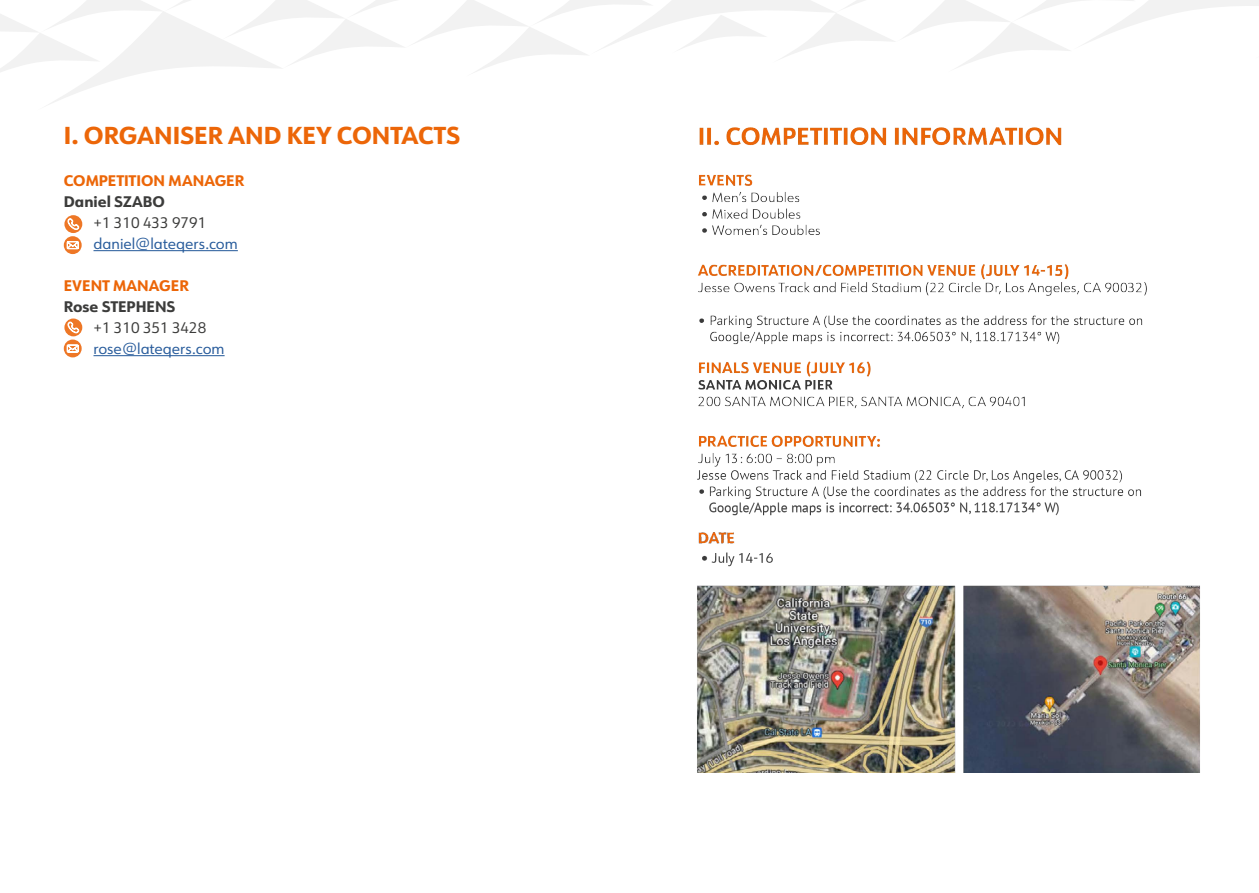
<style>
.page{position:relative;width:1259px;height:893px;background:#fff}
.page>*{position:absolute;margin:0;border:0;box-sizing:border-box;transform-origin:0 0}
.t1{font:800 24px "URW Form";color:#ec6608}
.t2{font:15px "URW Form";color:#275b9b}
.t3{font:800 15px "URW Form";color:#ec6608}
.t4{font:15px "URW Form";color:#3c3c3b}
.t5{font:800 15px "URW Form";color:#3c3c3b}
</style>
<div class="page">
<img style="left:5px;top:1px;width:1254px;height:771px">
<h1 class="t1" style="left:64px;top:118px;width:398px">I. ORGANISER AND KEY CONTACTS</h1>
<p class="t3" style="left:64px;top:170px;width:182px">COMPETITION MANAGER</p>
<p class="t5" style="left:64px;top:191px;width:103px">Daniel SZABO</p>
<p class="t4" style="left:93px;top:212px;width:114px">+1 310 433 9791</p>
<p class="t2" style="left:93px;top:233px;width:146px">daniel@lateqers.com</p>
<p class="t3" style="left:64px;top:275px;width:126px">EVENT MANAGER</p>
<p class="t5" style="left:64px;top:296px;width:113px">Rose STEPHENS</p>
<p class="t4" style="left:93px;top:317px;width:114px">+1 310 351 3428</p>
<p class="t2" style="left:93px;top:338px;width:133px">rose@lateqers.com</p>
</div>
